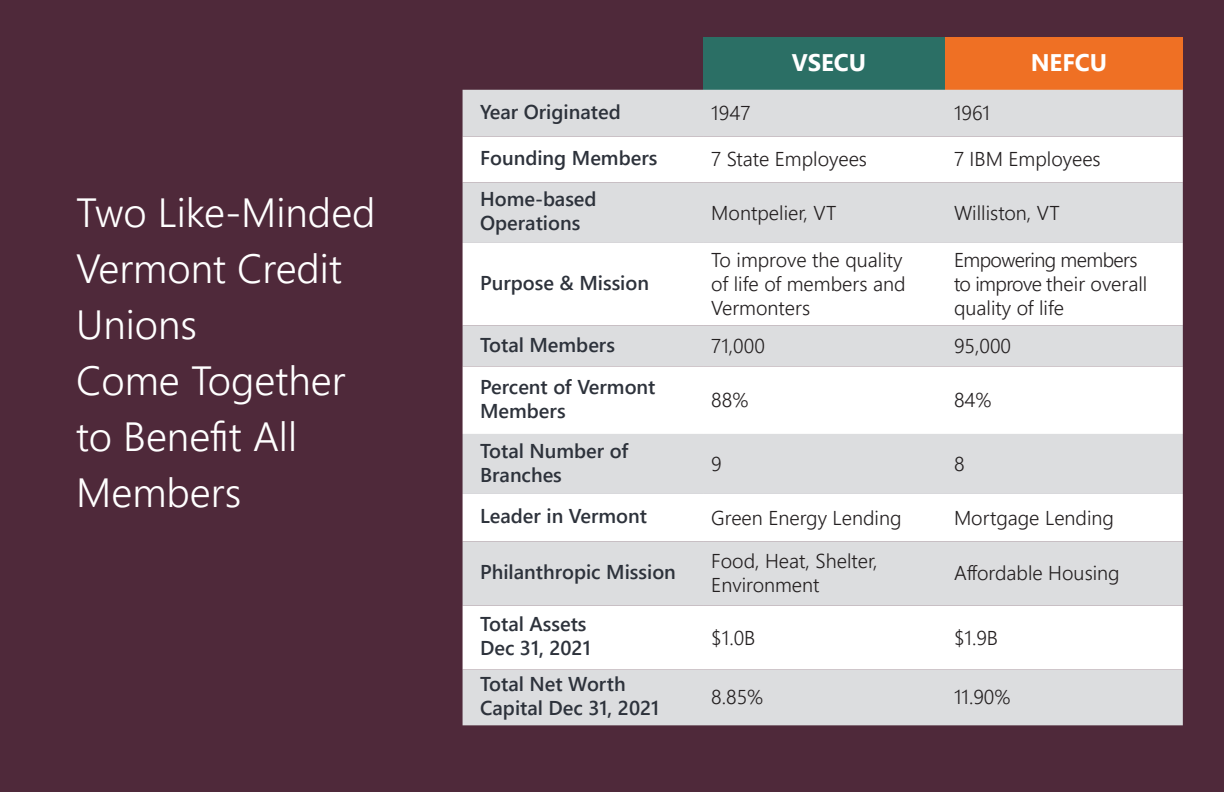
<style>
.page{position:relative;width:1224px;height:792px;background:#4f293a}
.page>*{position:absolute;margin:0;border:0;box-sizing:border-box;transform-origin:0 0}
.t1{font:300 40.6px/56px "Segoe UI";color:#fff}
.t2{font:700 24px "Segoe UI";color:#fff}
.t3{font:300 20px/24px "Segoe UI";color:#231f20}
.t4{font:600 20px/24px "Segoe UI";color:#2d323b}
.t5{font:300 20px/24px "Segoe UI";letter-spacing:-.025em;color:#231f20}
</style>
<div class="page">
<div style="left:703px;top:37px;width:243px;height:53px;background:#2b6f65"></div>
<div style="left:946px;top:37px;width:237px;height:53px;background:#ef7024"></div>
<div style="left:463px;top:90px;width:720px;height:635px;background:#dcdddf"></div>
<svg style="left:463px;top:136px;width:720px;height:534px;background:#efeff0"></svg>
<p class="t1" style="left:76px;top:181px;width:301px">Two Like-Minded<br>Vermont Credit<br>Unions<br>Come Together to Benefit All<br>Members</p>
<p class="t2" style="left:792px;top:39px;width:76px">VSECU</p>
<p class="t2" style="left:1031px;top:39px;width:78px">NEFCU</p>
<p class="t4" style="left:480px;top:98px;width:142px">Year Originated</p>
<p class="t3" style="left:711px;top:99px;width:41px">1947</p>
<p class="t3" style="left:954px;top:99px;width:38px">1961</p>
<p class="t4" style="left:480px;top:144px;width:179px">Founding Members</p>
<p class="t3" style="left:711px;top:145px;width:157px">7 State Employees</p>
<p class="t3" style="left:954px;top:145px;width:148px">7 IBM Employees</p>
<p class="t4" style="left:480px;top:186px;width:118px">Home-based<br>Operations</p>
<p class="t3" style="left:711px;top:199px;width:127px">Montpelier, VT</p>
<p class="t3" style="left:954px;top:199px;width:107px">Williston, VT</p>
<p class="t4" style="left:480px;top:269px;width:171px">Purpose &amp; Mission</p>
<p class="t3" style="left:711px;top:246px;width:196px">To improve the quality of life of members and<br>Vermonters</p>
<p class="t5" style="left:954px;top:246px;width:195px">Empowering members to improve their overall quality of life</p>
<p class="t4" style="left:480px;top:331px;width:137px">Total Members</p>
<p class="t3" style="left:711px;top:332px;width:55px">71,000</p>
<p class="t3" style="left:954px;top:332px;width:59px">95,000</p>
<p class="t4" style="left:480px;top:373px;width:177px">Percent of Vermont<br>Members</p>
<p class="t3" style="left:711px;top:386px;width:39px">88%</p>
<p class="t3" style="left:954px;top:386px;width:39px">84%</p>
<p class="t4" style="left:480px;top:437px;width:150px">Total Number of<br>Branches</p>
<p class="t3" style="left:711px;top:450px;width:12px">9</p>
<p class="t3" style="left:954px;top:450px;width:12px">8</p>
<p class="t4" style="left:480px;top:503px;width:168px">Leader in Vermont</p>
<p class="t3" style="left:711px;top:504px;width:192px">Green Energy Lending</p>
<p class="t3" style="left:954px;top:504px;width:162px">Mortgage Lending</p>
<p class="t4" style="left:480px;top:559px;width:197px">Philanthropic Mission</p>
<p class="t3" style="left:711px;top:547px;width:168px">Food, Heat, Shelter,<br>Environment</p>
<p class="t3" style="left:954px;top:559px;width:167px">Affordable Housing</p>
<p class="t4" style="left:480px;top:611px;width:112px">Total Assets<br>Dec 31, 2021</p>
<p class="t3" style="left:711px;top:623px;width:46px">$1.0B</p>
<p class="t3" style="left:954px;top:623px;width:46px">$1.9B</p>
<p class="t4" style="left:480px;top:670px;width:181px">Total Net Worth<br>Capital Dec 31, 2021</p>
<p class="t3" style="left:711px;top:683px;width:54px">8.85%</p>
<p class="t3" style="left:954px;top:683px;width:58px">11.90%</p>
</div>
